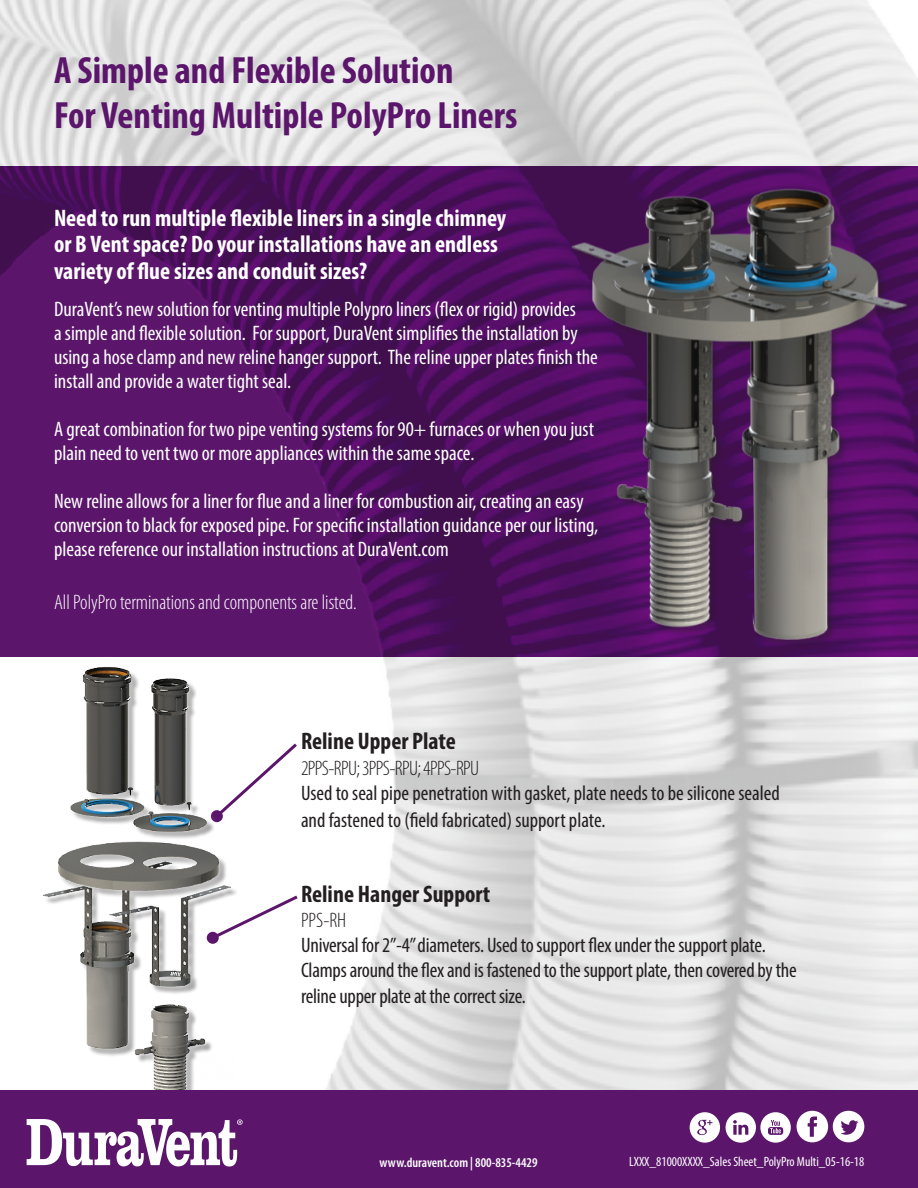
<style>
.page{position:relative;width:918px;height:1188px;background:#fff}
.page>*{position:absolute;margin:0;border:0;box-sizing:border-box;transform-origin:0 0}
.t1{font:700 condensed 38.1px/45.8px "Myriad Pro";color:#5b166b}
.t2{font:700 condensed 24px/26.2px "Myriad Pro";color:#fff}
.t3{font:700 condensed 24px "Myriad Pro";color:#231f20}
.t4{font:condensed 21px/24px "Myriad Pro";color:#fff}
.t5{font:condensed 21px/25.2px "Myriad Pro";letter-spacing:-.01em;color:#231f20}
.t6{font:300 condensed 21px "Myriad Pro";color:#fff}
.t7{font:300 condensed 21px "Myriad Pro";letter-spacing:-.03em;color:#231f20}
.t8{font:condensed 13.5px "Myriad Pro";color:#fff}
.t9{font:600 condensed 13.5px "Myriad Pro";color:#fff}
</style>
<div class="page">
<img style="left:0;top:0;width:918px;height:1091px">
<div style="left:32px;top:655px;width:209px;height:461px;background:#fff"></div>
<img style="left:43px;top:666px;width:191px;height:425px">
<svg style="left:0;top:166px;width:918px;height:491px;background:#521262"></svg>
<div style="left:572px;top:191px;width:342px;height:457px;background:#231f20;opacity:.35"></div>
<img style="left:564px;top:178px;width:346px;height:462px">
<div style="left:0;top:1091px;width:918px;height:97px;background:#5b166b"></div>
<svg style="left:213px;top:742px;width:85px;height:78px"></svg>
<div style="left:211px;top:810px;width:12px;height:12px;background:#5b166b;border-radius:50%"></div>
<svg style="left:209px;top:894px;width:90px;height:48px"></svg>
<div style="left:207px;top:932px;width:12px;height:12px;background:#5b166b;border-radius:50%"></div>
<svg style="left:27px;top:1119px;width:216px;height:48px"></svg>
<svg style="left:690px;top:1112px;width:30px;height:31px"></svg>
<svg style="left:726px;top:1112px;width:65px;height:31px"></svg>
<svg style="left:797px;top:1111px;width:67px;height:31px"></svg>
<h1 class="t1" style="left:54px;top:46px;width:465px">A Simple and Flexible Solution<br>For Venting Multiple PolyPro Liners</h1>
<p class="t2" style="left:54px;top:205px;width:454px">Need to run multiple flexible liners in a single chimney or B Vent space? Do your installations have an endless variety of flue sizes and conduit sizes?</p>
<p class="t4" style="left:54px;top:297px;width:545px">DuraVent’s new solution for venting multiple Polypro liners (flex or rigid) provides<br>a simple and flexible solution. For support, DuraVent simplifies the installation by using a hose clamp and new reline hanger support. The reline upper plates finish the install and provide a water tight seal.</p>
<p class="t4" style="left:54px;top:417px;width:542px">A great combination for two pipe venting systems for 90+ furnaces or when you just plain need to vent two or more appliances within the same space.</p>
<p class="t4" style="left:54px;top:489px;width:546px">New reline allows for a liner for flue and a liner for combustion air, creating an easy conversion to black for exposed pipe. For specific installation guidance per our listing, please reference our installation instructions at DuraVent.com</p>
<p class="t6" style="left:54px;top:590px;width:304px">All PolyPro terminations and components are listed.</p>
<p class="t3" style="left:301px;top:726px;width:156px">Reline Upper Plate</p>
<p class="t7" style="left:301px;top:755px;width:180px">2PPS-RPU; 3PPS-RPU; 4PPS-RPU</p>
<p class="t5" style="left:301px;top:779px;width:480px;line-height:27px">Used to seal pipe penetration with gasket, plate needs to be silicone sealed and fastened to (field fabricated) support plate.</p>
<p class="t3" style="left:301px;top:879px;width:191px">Reline Hanger Support</p>
<p class="t7" style="left:301px;top:908px;width:47px">PPS-RH</p>
<p class="t5" style="left:301px;top:932px;width:497px">Universal for 2”-4” diameters. Used to support flex under the support plate.<br>Clamps around the flex and is fastened to the support plate, then covered by the reline upper plate at the correct size.</p>
<p class="t9" style="left:380px;top:1154px;width:159px">www.duravent.com | 800-835-4429</p>
<p class="t8" style="left:629px;top:1154px;width:237px">LXXX_81000XXXX_Sales Sheet_PolyPro Multi_05-16-18</p>
</div>
